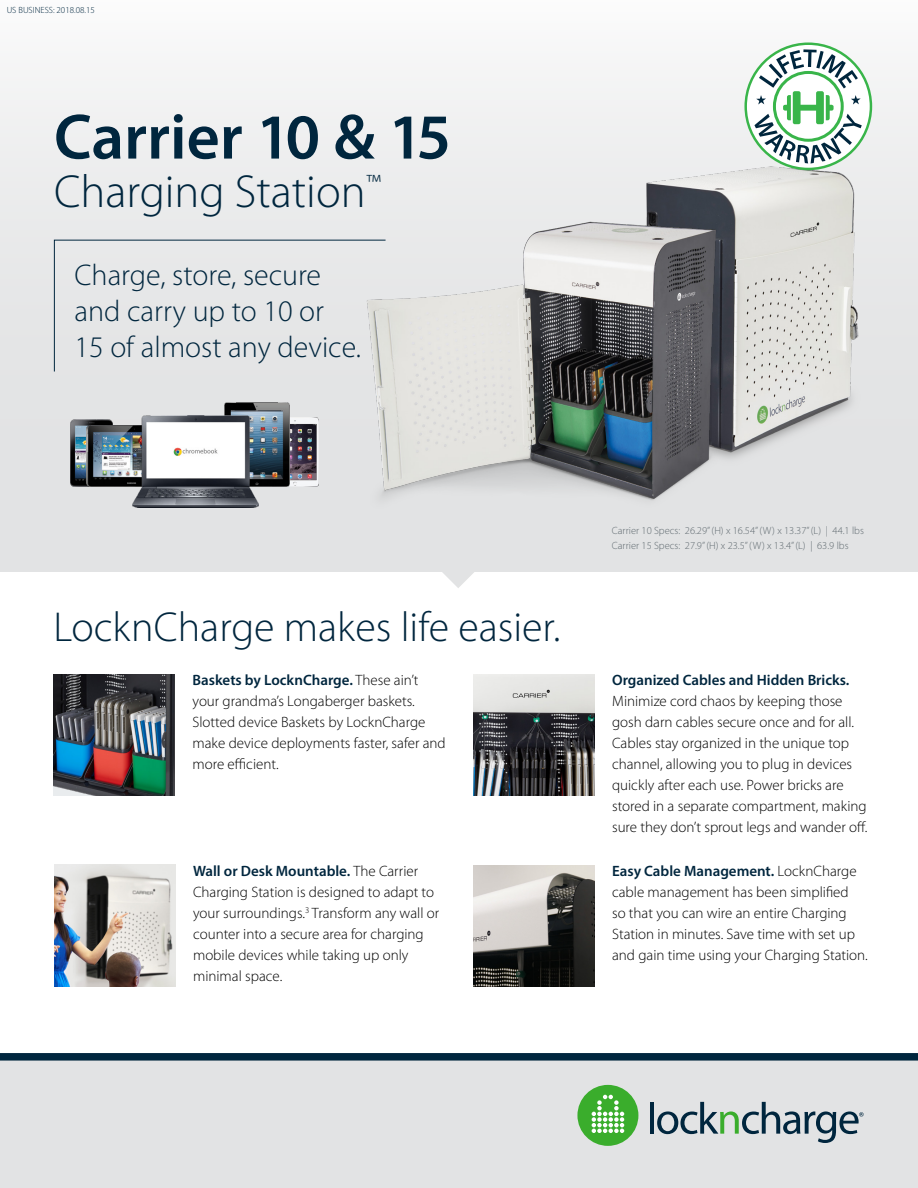
<style>
.page{position:relative;width:918px;height:1188px;background:#fff}
.page>*{position:absolute;margin:0;border:0;box-sizing:border-box;transform-origin:0 0}
.t1{font:600 64.5px "Myriad Pro";color:#00263e}
.t2{font:300 46.5px "Myriad Pro";color:#00263e}
.t3{font:300 42px "Myriad Pro";color:#00263e}
.t4{font:300 30px/36px "Myriad Pro";color:#00263e}
.t5{font:300 15px/21px "Myriad Pro";color:#000}
.t6{font:600 15px "Myriad Pro";color:#00263e}
.t7{font:300 10.5px/15px "Myriad Pro";color:#606a70}
.t8{font:300 9px "Myriad Pro";color:#00263e}
.s1{font-weight:600;color:#00263e}
</style>
<div class="page">
<div style="left:0;top:0;width:918px;height:572px;background:linear-gradient(to right,#ededee,#eeeeef)"></div>
<svg style="left:442px;top:555px;width:33px;height:33px"></svg>
<img style="left:603px;top:134px;width:288px;height:340px">
<img style="left:338px;top:181px;width:404px;height:350px">
<img style="left:70px;top:420px;width:43px;height:66px">
<img style="left:290px;top:418px;width:28px;height:68px">
<img style="left:87px;top:425px;width:46px;height:61px">
<img style="left:225px;top:402px;width:65px;height:84px">
<img style="left:133px;top:416px;width:126px;height:91px">
<div style="left:0;top:1061px;width:918px;height:127px;background:#e2e3e4"></div>
<svg style="left:744px;top:42px;width:128px;height:128px"></svg>
<img style="left:473px;top:865px;width:122px;height:122px">
<img style="left:53px;top:674px;width:122px;height:122px">
<img style="left:473px;top:674px;width:122px;height:122px">
<img style="left:54px;top:865px;width:122px;height:121px">
<div style="left:54px;top:239px;width:332px;height:133px;background:#e6e6e7"></div>
<div style="left:0;top:1053px;width:918px;height:8px;background:#00263e"></div>
<hr style="left:650px;top:1102px;width:4px;height:32px;background:#00263e">
<div style="left:577px;top:1085px;width:61px;height:61px;background:#3aad2c;border-radius:50%"></div>
<svg style="left:592px;top:1095px;width:32px;height:38px"></svg>
<svg style="left:657px;top:1102px;width:207px;height:41px"></svg>
<p class="t8" style="left:7px;top:5px;width:90px">US BUSINESS: 2018.08.15</p>
<h1 class="t1" style="left:54px;top:96px;width:399px">Carrier 10 &amp; 15</h1>
<h2 class="t2" style="left:54px;top:163px;width:328px">Charging Station<sup>™</sup></h2>
<h3 class="t4" style="left:75px;top:256px;width:288px">Charge, store, secure and carry up to 10 or<br>15 of almost any device.</h3>
<h3 class="t3" style="left:53px;top:602px;width:508px">LocknCharge makes life easier.</h3>
<p class="t7" style="left:612px;top:523px;width:254px">Carrier 10 Specs: 26.29” (H) x 16.54” (W) x 13.37” (L) | 44.1 lbs<br>Carrier 15 Specs: 27.9” (H) x 23.5” (W) x 13.4” (L) | 63.9 lbs</p>
<p class="t5" style="left:193px;top:670px;width:255px"><span class="s1">Baskets by LocknCharge.</span> These ain’t your grandma’s Longaberger baskets.<br>Slotted device Baskets by LocknCharge make device deployments faster, safer and more efficient.</p>
<p class="t6" style="left:612px;top:671px;width:239px">Organized Cables and Hidden Bricks.</p>
<p class="t5" style="left:612px;top:691px;width:257px">Minimize cord chaos by keeping those gosh darn cables secure once and for all.<br>Cables stay organized in the unique top channel, allowing you to plug in devices quickly after each use. Power bricks are stored in a separate compartment, making sure they don’t sprout legs and wander off.</p>
<p class="t5" style="left:193px;top:860px;width:248px"><span class="s1">Wall or Desk Mountable.</span> The Carrier Charging Station is designed to adapt to your surroundings.<sup>3</sup> Transform any wall or counter into a secure area for charging mobile devices while taking up only minimal space.</p>
<p class="t5" style="left:612px;top:861px;width:257px"><span class="s1">Easy Cable Management.</span> LocknCharge cable management has been simplified<br>so that you can wire an entire Charging Station in minutes. Save time with set up and gain time using your Charging Station.</p>
</div>
